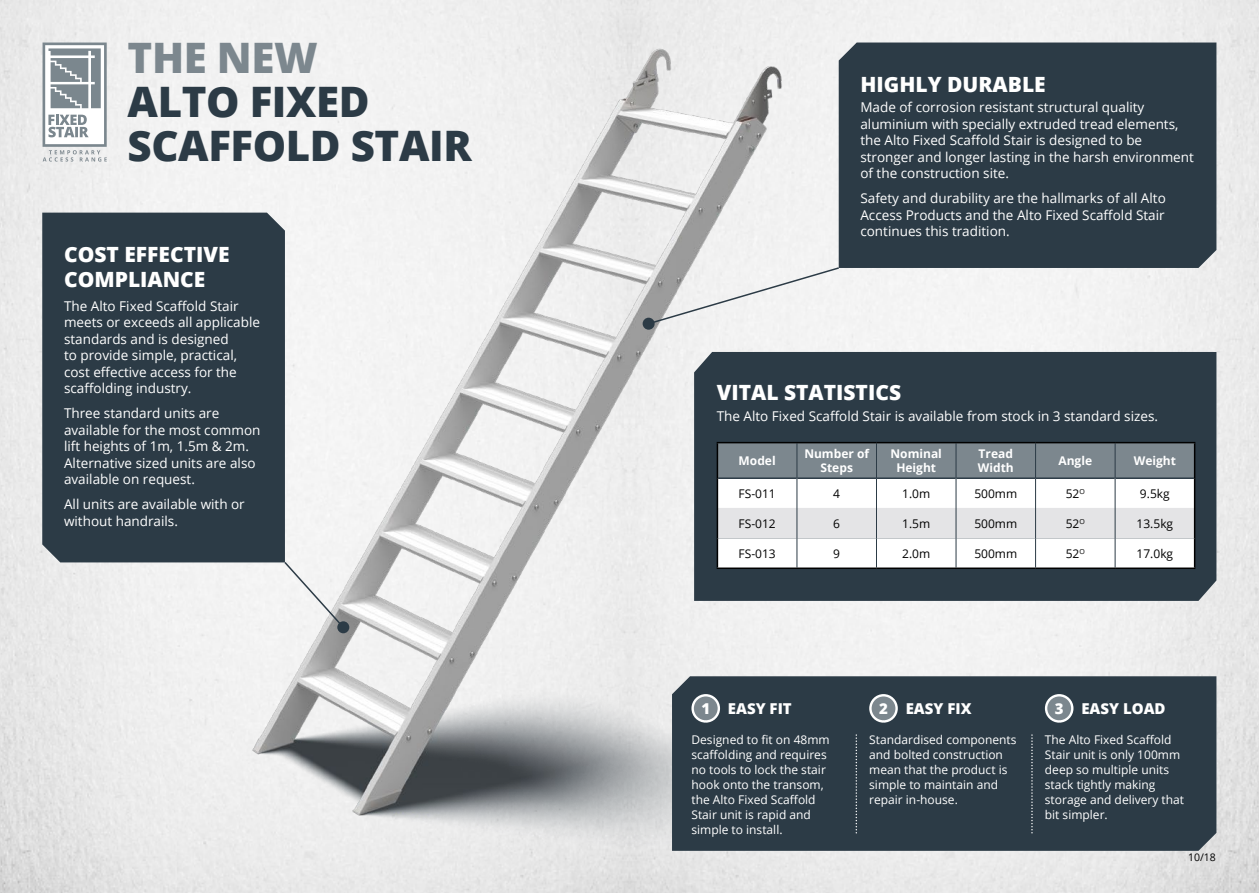
<style>
.page{position:relative;width:1259px;height:893px;background:#fff}
.page>*{position:absolute;margin:0;border:0;box-sizing:border-box;transform-origin:0 0}
.t1{font:800 42px/44.2px "Open Sans";letter-spacing:-.01em;color:#2c3b46}
.t2{font:800 42px "Open Sans";letter-spacing:-.01em;color:#7c878e}
.t3{font:800 21px/25.2px "Open Sans";color:#fff}
.t4{font:800 15px "Open Sans";color:#fff}
.t5{font:13.5px/16.5px "Open Sans";color:#fff}
.t6{font:12px/15px "Open Sans";color:#fff}
.t7{font:12px "Open Sans";color:#000}
.t8{font:700 12px/14.4px "Open Sans";color:#fff;text-align:center}
.t9{font:10.5px "Open Sans";color:#000}
</style>
<div class="page">
<img style="left:0;top:0;width:1259px;height:893px">
<img style="left:81px;top:18px;width:1038px;height:875px">
<div style="left:42px;top:213px;width:243px;height:349px;background:#2c3b46"></div>
<div style="left:672px;top:676px;width:544px;height:175px;background:#2c3b46"></div>
<svg style="left:855px;top:735px;width:2px;height:99px"></svg>
<svg style="left:1031px;top:735px;width:1px;height:99px"></svg>
<svg style="left:691px;top:694px;width:29px;height:29px"></svg>
<svg style="left:869px;top:694px;width:29px;height:29px"></svg>
<svg style="left:1045px;top:694px;width:28px;height:29px"></svg>
<svg style="left:283px;top:560px;width:62px;height:69px"></svg>
<div style="left:337px;top:621px;width:12px;height:12px;background:#2c3b46;border-radius:50%"></div>
<div style="left:838px;top:43px;width:378px;height:225px;background:#2c3b46"></div>
<svg style="left:647px;top:266px;width:193px;height:60px"></svg>
<div style="left:642px;top:318px;width:12px;height:12px;background:#2c3b46;border-radius:50%"></div>
<div style="left:694px;top:352px;width:522px;height:249px;background:#2c3b46"></div>
<hr style="left:716px;top:442px;width:81px;height:1px;background:#000">
<hr style="left:716px;top:443px;width:2px;height:35px;background:#000">
<hr style="left:797px;top:442px;width:79px;height:1px;background:#000">
<hr style="left:876px;top:442px;width:80px;height:1px;background:#000">
<hr style="left:956px;top:442px;width:79px;height:1px;background:#000">
<hr style="left:1035px;top:442px;width:80px;height:1px;background:#000">
<hr style="left:1115px;top:442px;width:80px;height:1px;background:#000">
<hr style="left:716px;top:478px;width:2px;height:30px;background:#000">
<hr style="left:716px;top:508px;width:2px;height:30px;background:#000">
<hr style="left:716px;top:538px;width:2px;height:29px;background:#000">
<svg style="left:717px;top:443px;width:478px;height:124px"></svg>
<hr style="left:716px;top:567px;width:81px;height:2px;background:#000">
<hr style="left:797px;top:567px;width:79px;height:2px;background:#000">
<hr style="left:876px;top:567px;width:80px;height:2px;background:#000">
<hr style="left:956px;top:567px;width:79px;height:2px;background:#000">
<hr style="left:1035px;top:567px;width:80px;height:2px;background:#000">
<hr style="left:1115px;top:567px;width:80px;height:2px;background:#000">
<svg style="left:43px;top:43px;width:64px;height:119px"></svg>
<h1 class="t2" style="left:128px;top:25px;width:192px">THE NEW</h1>
<h1 class="t1" style="left:128px;top:77px;width:346px">ALTO FIXED<br>SCAFFOLD STAIR</h1>
<h2 class="t3" style="left:64px;top:240px;width:167px">COST EFFECTIVE<br>COMPLIANCE</h2>
<p class="t5" style="left:64px;top:297px;width:197px">The Alto Fixed Scaffold Stair meets or exceeds all applicable standards and is designed<br>to provide simple, practical, cost effective access for the scaffolding industry.</p>
<p class="t5" style="left:64px;top:405px;width:198px">Three standard units are available for the most common lift heights of 1m, 1.5m &amp; 2m.<br>Alternative sized units are also available on request.</p>
<p class="t5" style="left:64px;top:496px;width:182px">All units are available with or without handrails.</p>
<h2 class="t3" style="left:860px;top:70px;width:187px">HIGHLY DURABLE</h2>
<p class="t5" style="left:860px;top:99px;width:335px">Made of corrosion resistant structural quality aluminium with specially extruded tread elements, the Alto Fixed Scaffold Stair is designed to be stronger and longer lasting in the harsh environment of the construction site.</p>
<p class="t5" style="left:860px;top:190px;width:307px;text-align:justify">Safety and durability are the hallmarks of all Alto Access Products and the Alto Fixed Scaffold Stair continues this tradition.</p>
<h2 class="t3" style="left:717px;top:379px;width:186px">VITAL STATISTICS</h2>
<p class="t5" style="left:716px;top:407px;width:443px">The Alto Fixed Scaffold Stair is available from stock in 3 standard sizes.</p>
<p class="t8" style="left:738px;top:453px;width:39px">Model</p>
<p class="t8" style="left:804px;top:446px;width:66px">Number of<br>Steps</p>
<p class="t8" style="left:890px;top:446px;width:53px">Nominal<br>Height</p>
<p class="t8" style="left:977px;top:446px;width:37px;text-align:left">Tread<br>Width</p>
<p class="t8" style="left:1058px;top:453px;width:35px">Angle</p>
<p class="t8" style="left:1133px;top:453px;width:44px">Weight</p>
<p class="t7" style="left:738px;top:485px;width:39px">FS-011</p>
<p class="t7" style="left:833px;top:485px;width:8px">4</p>
<p class="t7" style="left:902px;top:485px;width:30px">1.0m</p>
<p class="t7" style="left:974px;top:485px;width:44px">500mm</p>
<p class="t7" style="left:1065px;top:485px;width:21px">52<sup>O</sup></p>
<p class="t7" style="left:1140px;top:485px;width:31px">9.5kg</p>
<p class="t7" style="left:738px;top:515px;width:39px">FS-012</p>
<p class="t7" style="left:833px;top:515px;width:8px">6</p>
<p class="t7" style="left:902px;top:515px;width:30px">1.5m</p>
<p class="t7" style="left:974px;top:515px;width:44px">500mm</p>
<p class="t7" style="left:1065px;top:515px;width:21px">52<sup>O</sup></p>
<p class="t7" style="left:1136px;top:515px;width:38px">13.5kg</p>
<p class="t7" style="left:738px;top:545px;width:39px">FS-013</p>
<p class="t7" style="left:833px;top:545px;width:8px">9</p>
<p class="t7" style="left:902px;top:545px;width:30px">2.0m</p>
<p class="t7" style="left:974px;top:545px;width:44px">500mm</p>
<p class="t7" style="left:1065px;top:545px;width:21px">52<sup>O</sup></p>
<p class="t7" style="left:1136px;top:545px;width:38px">17.0kg</p>
<p class="t4" style="left:701px;top:697px;width:92px">1 EASY FIT</p>
<p class="t6" style="left:691px;top:731px;width:140px">Designed to fit on 48mm scaffolding and requires no tools to lock the stair hook onto the transom, the Alto Fixed Scaffold<br>Stair unit is rapid and simple to install.</p>
<p class="t4" style="left:879px;top:697px;width:94px">2 EASY FIX</p>
<p class="t6" style="left:869px;top:731px;width:149px">Standardised components and bolted construction mean that the product is simple to maintain and repair in-house.</p>
<p class="t4" style="left:1054px;top:697px;width:112px">3 EASY LOAD</p>
<p class="t6" style="left:1045px;top:731px;width:141px">The Alto Fixed Scaffold<br>Stair unit is only 100mm deep so multiple units stack tightly making storage and delivery that bit simpler.</p>
<p class="t9" style="left:1188px;top:850px;width:29px">10/18</p>
</div>
